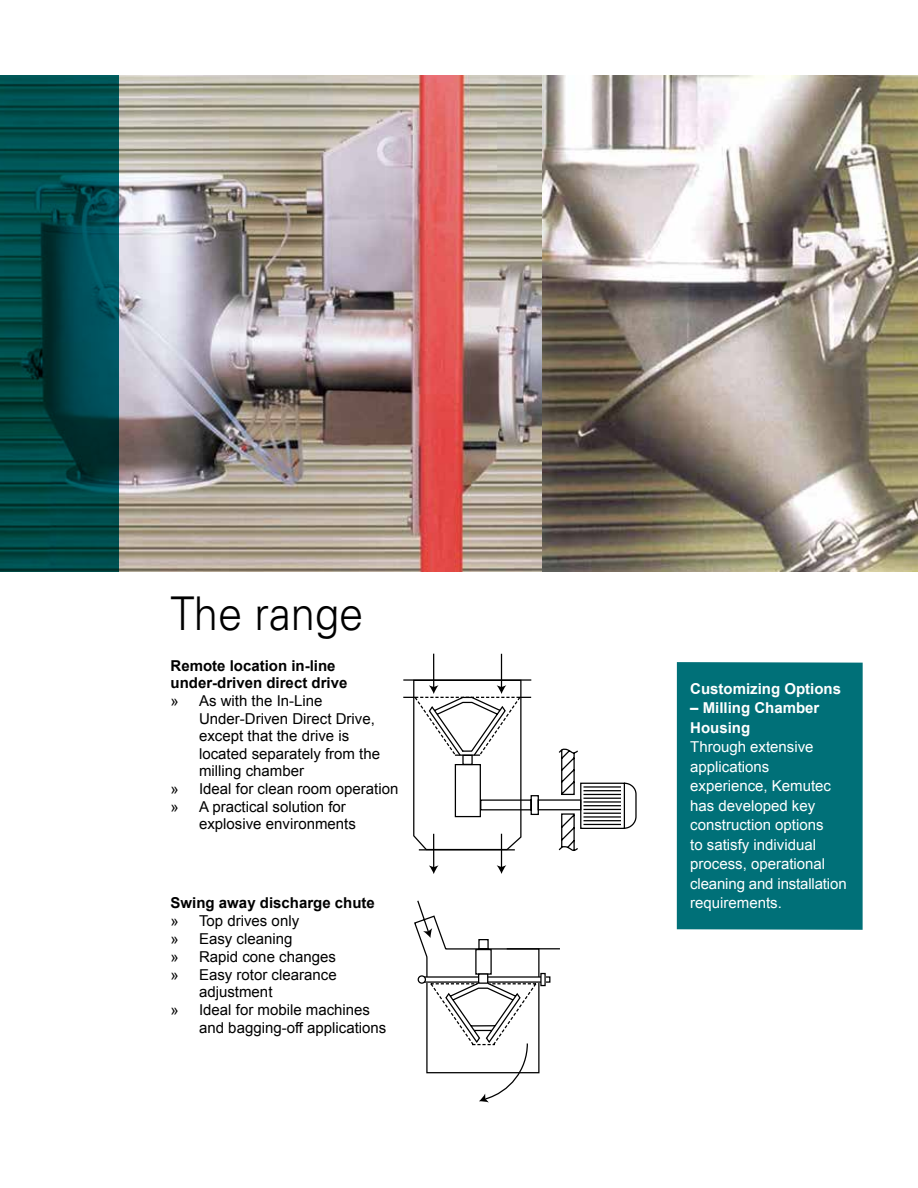
<style>
.page{position:relative;width:918px;height:1188px;background:#fff}
.page>*{position:absolute;margin:0;border:0;box-sizing:border-box;transform-origin:0 0}
.t1{font:300 46.5px "Univers LT Std";color:#000;scale:.94 1}
.t2{font:15px "Arial";color:#000}
.t3{font:15px/19.5px "Arial";color:#fff}
.t4{font:700 15px/17.4px "Arial";color:#000}
.t5{font:700 15px/19.5px "Arial";color:#fff}
</style>
<div class="page">
<img style="left:118px;top:76px;width:425px;height:496px">
<img style="left:543px;top:76px;width:374px;height:496px">
<div style="left:677px;top:662px;width:186px;height:268px;background:#007078"></div>
<svg style="left:0;top:76px;width:118px;height:496px;background:#004748"></svg>
<hr style="left:917px;top:76px;width:1px;height:496px;background:#007078">
<hr style="left:433px;top:654px;width:1px;height:34px;background:#000">
<hr style="left:501px;top:654px;width:1px;height:34px;background:#000">
<svg style="left:403px;top:679px;width:234px;height:195px"></svg>
<svg style="left:414px;top:900px;width:146px;height:202px"></svg>
<div style="left:422px;top:977px;width:128px;height:5px;background:#fff"></div>
<div style="left:418px;top:976px;width:7px;height:7px;background:#fff;border-radius:50%"></div>
<div style="left:418px;top:975px;width:8px;height:9px;border:1px solid #000;border-radius:50%"></div>
<hr style="left:541px;top:974px;width:4px;height:12px;background:#fff">
<div style="left:540px;top:973px;width:6px;height:13px;border:1px solid #000"></div>
<div style="left:479px;top:974px;width:9px;height:9px;background:#fff"></div>
<div style="left:478px;top:973px;width:10px;height:11px;border:1px solid #000"></div>
<h1 class="t1" style="left:171px;top:585px;width:207px">The range</h1>
<p class="t4" style="left:171px;top:658px;width:178px">Remote location in-line under-driven direct drive</p>
<p class="t2" style="left:171px;top:691px;width:153px">» As with the In-Line</p>
<p class="t2" style="left:199px;top:709px;width:177px">Under-Driven Direct Drive,</p>
<p class="t2" style="left:199px;top:726px;width:152px">except that the drive is</p>
<p class="t2" style="left:199px;top:744px;width:182px">located separately from the</p>
<p class="t2" style="left:199px;top:761px;width:107px">milling chamber</p>
<p class="t2" style="left:171px;top:779px;width:229px">» Ideal for clean room operation</p>
<p class="t2" style="left:171px;top:797px;width:177px">» A practical solution for</p>
<p class="t2" style="left:199px;top:814px;width:158px">explosive environments</p>
<p class="t4" style="left:171px;top:894px;width:206px">Swing away discharge chute</p>
<p class="t2" style="left:171px;top:911px;width:130px">» Top drives only</p>
<p class="t2" style="left:171px;top:929px;width:123px">» Easy cleaning</p>
<p class="t2" style="left:171px;top:947px;width:167px">» Rapid cone changes</p>
<p class="t2" style="left:171px;top:965px;width:168px">» Easy rotor clearance</p>
<p class="t2" style="left:199px;top:982px;width:75px">adjustment</p>
<p class="t2" style="left:171px;top:1000px;width:201px">» Ideal for mobile machines</p>
<p class="t2" style="left:199px;top:1018px;width:189px">and bagging-off applications</p>
<p class="t5" style="left:690px;top:679px;width:152px">Customizing Options</p>
<p class="t5" style="left:690px;top:699px;width:131px">– Milling Chamber<br>Housing</p>
<p class="t3" style="left:690px;top:738px;width:158px">Through extensive applications experience, Kemutec has developed key construction options<br>to satisfy individual process, operational cleaning and installation requirements.</p>
</div>
